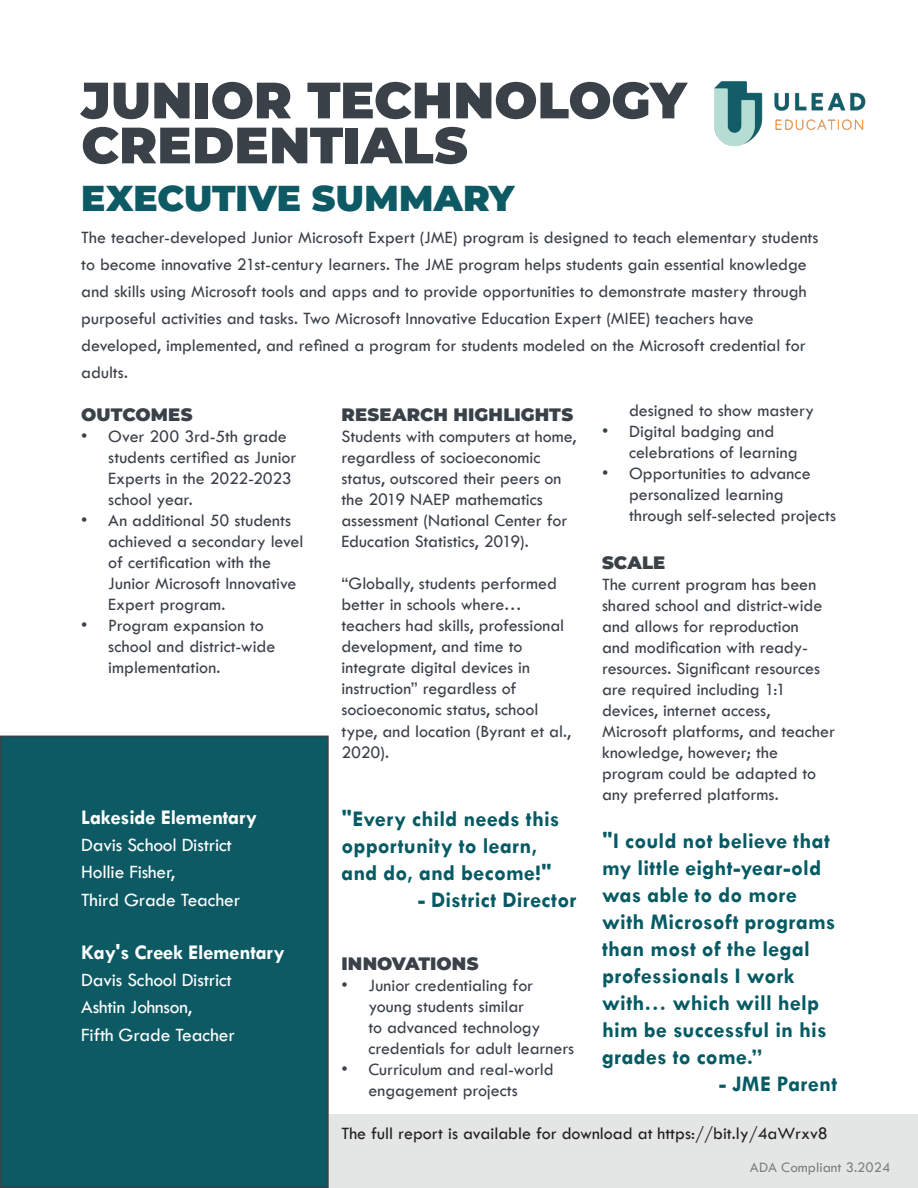
<style>
.page{position:relative;width:918px;height:1188px;background:#fff}
.page>*{position:absolute;margin:0;border:0;box-sizing:border-box;transform-origin:0 0}
.t1{font:900 51px/45px "Montserrat";color:#3b4149}
.t2{font:900 36px "Montserrat";letter-spacing:.005em;color:#0d5a64}
.t3{font:700 22.5px/27px "Tw Cen";letter-spacing:.01em;color:#065a63}
.t4{font:700 21px "Tw Cen";letter-spacing:-.01em;color:#fff}
.t5{font:19.5px/27px "Tw Cen";letter-spacing:-.01em;color:#fff}
.t6{font:18px/21px "Tw Cen";letter-spacing:-.005em;color:#3b4149}
.t7{font:18px "Tw Cen";color:#231f20}
.t8{font:900 18px "Montserrat";letter-spacing:.005em;color:#3b4149}
.t9{font:15px "Tw Cen";color:#808080}
</style>
<div class="page">
<div style="left:301px;top:1115px;width:617px;height:73px;background:#e4e6e6"></div>
<div style="left:1px;top:736px;width:327px;height:451px;background:#0d5a64"></div>
<div style="left:0;top:736px;width:329px;height:452px;border:2px solid #3b4149"></div>
<img style="left:714px;top:81px;width:152px;height:66px">
<h1 class="t1" style="left:81px;top:75px;width:607px">JUNIOR TECHNOLOGY<br>CREDENTIALS</h1>
<h2 class="t2" style="left:81px;top:171px;width:435px">EXECUTIVE SUMMARY</h2>
<p class="t6" style="left:81px;top:224px;width:739px;line-height:27px">The teacher-developed Junior Microsoft Expert (JME) program is designed to teach elementary students to become innovative 21st-century learners. The JME program helps students gain essential knowledge and skills using Microsoft tools and apps and to provide opportunities to demonstrate mastery through purposeful activities and tasks. Two Microsoft Innovative Education Expert (MIEE) teachers have developed, implemented, and refined a program for students modeled on the Microsoft credential for adults.</p>
<h3 class="t8" style="left:81px;top:401px;width:113px">OUTCOMES</h3>
<p class="t6" style="left:108px;top:426px;width:190px;text-indent:-27px">• Over 200 3rd-5th grade students certified as Junior<br>Experts in the 2022-2023 school year.</p>
<p class="t6" style="left:108px;top:510px;width:197px;text-indent:-27px">• An additional 50 students achieved a secondary level of certification with the<br>Junior Microsoft Innovative<br>Expert program.</p>
<p class="t6" style="left:108px;top:615px;width:169px;text-indent:-27px">• Program expansion to school and district-wide implementation.</p>
<p class="t6" style="left:629px;top:400px;width:187px">designed to show mastery</p>
<p class="t6" style="left:629px;top:421px;width:170px;text-indent:-27px">• Digital badging and celebrations of learning</p>
<p class="t6" style="left:629px;top:463px;width:208px;text-indent:-27px">• Opportunities to advance personalized learning through self-selected projects</p>
<h3 class="t8" style="left:602px;top:550px;width:65px">SCALE</h3>
<p class="t6" style="left:602px;top:574px;width:234px">The current program has been shared school and district-wide and allows for reproduction<br>and modification with ready&shy;resources. Significant resources are required including 1:1 devices, internet access,<br>Microsoft platforms, and teacher knowledge, however; the program could be adapted to any preferred platforms.</p>
<p class="t3" style="left:602px;top:827px;width:235px">"I could not believe that my little eight-year-old was able to do more with Microsoft programs than most of the legal professionals I work with… which will help him be successful in his grades to come.”</p>
<p class="t3" style="left:719px;top:1070px;width:120px">- JME Parent</p>
<h3 class="t8" style="left:341px;top:402px;width:233px">RESEARCH HIGHLIGHTS</h3>
<p class="t6" style="left:341px;top:426px;width:237px">Students with computers at home, regardless of socioeconomic status, outscored their peers on the 2019 NAEP mathematics assessment (National Center for<br>Education Statistics, 2019).</p>
<p class="t6" style="left:341px;top:573px;width:231px">“Globally, students performed better in schools where… teachers had skills, professional development, and time to integrate digital devices in instruction” regardless of socioeconomic status, school type, and location (Byrant et al.,<br>2020).</p>
<p class="t3" style="left:341px;top:805px;width:220px">"Every child needs this opportunity to learn, and do, and become!"</p>
<p class="t3" style="left:418px;top:886px;width:160px">- District Director</p>
<p class="t4" style="left:81px;top:805px;width:177px">Lakeside Elementary</p>
<p class="t5" style="left:81px;top:832px;width:161px">Davis School District<br>Hollie Fisher,<br>Third Grade Teacher</p>
<p class="t4" style="left:81px;top:940px;width:205px">Kay's Creek Elementary</p>
<p class="t5" style="left:81px;top:967px;width:155px">Davis School District<br>Ashtin Johnson,<br>Fifth Grade Teacher</p>
<h3 class="t8" style="left:341px;top:950px;width:139px">INNOVATIONS</h3>
<p class="t6" style="left:368px;top:975px;width:207px;text-indent:-27px">• Junior credentialing for young students similar<br>to advanced technology credentials for adult learners</p>
<p class="t6" style="left:341px;top:1059px;width:214px;text-align:center">• Curriculum and real-world engagement projects</p>
<p class="t7" style="left:342px;top:1123px;width:488px">The full report is available for download at https://bit.ly/4aWrxv8</p>
<p class="t9" style="left:750px;top:1158px;width:142px">ADA Compliant 3.2024</p>
</div>
